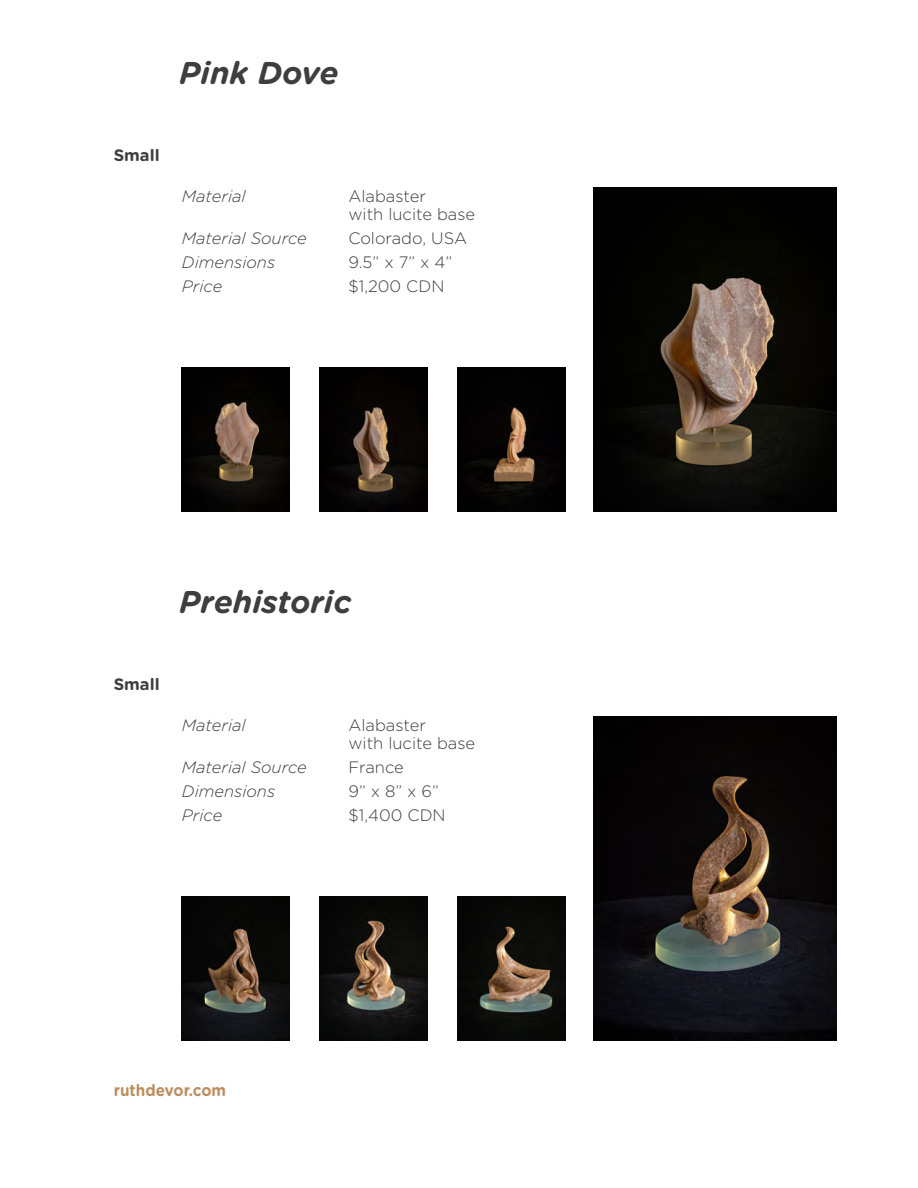
<style>
.page{position:relative;width:918px;height:1188px;background:#fff}
.page>*{position:absolute;margin:0;border:0;box-sizing:border-box;transform-origin:0 0}
.t1{font:italic 700 31.5px "Gotham Rounded";color:#3e3e3f}
.t2{font:300 16.5px/18px "Gotham Rounded";color:#3e3e3f}
.t3{font:italic 300 16.5px "Gotham Rounded";color:#3e3e3f}
.t4{font:700 16.5px "Gotham Rounded";color:#bc8e5f;scale:.93 1}
.t5{font:700 16.5px "Gotham Rounded";color:#3e3e3f}
</style>
<div class="page">
<img style="left:593px;top:188px;width:243px;height:324px">
<img style="left:182px;top:368px;width:108px;height:144px">
<img style="left:320px;top:368px;width:108px;height:144px">
<img style="left:457px;top:368px;width:108px;height:144px">
<img style="left:593px;top:717px;width:243px;height:324px">
<img style="left:182px;top:897px;width:108px;height:144px">
<img style="left:320px;top:897px;width:108px;height:144px">
<img style="left:457px;top:897px;width:108px;height:144px">
<h1 class="t1" style="left:179px;top:50px;width:161px">Pink Dove</h1>
<p class="t5" style="left:114px;top:143px;width:47px">Small</p>
<p class="t3" style="left:182px;top:185px;width:65px">Material</p>
<p class="t2" style="left:348px;top:186px;width:128px">Alabaster<br>with lucite base</p>
<p class="t3" style="left:182px;top:227px;width:126px">Material Source</p>
<p class="t2" style="left:348px;top:228px;width:120px">Colorado, USA</p>
<p class="t3" style="left:182px;top:251px;width:95px">Dimensions</p>
<p class="t2" style="left:348px;top:252px;width:105px">9.5” x 7” x 4”</p>
<p class="t3" style="left:182px;top:275px;width:42px">Price</p>
<p class="t2" style="left:348px;top:276px;width:97px">$1,200 CDN</p>
<h1 class="t1" style="left:179px;top:579px;width:173px">Prehistoric</h1>
<p class="t5" style="left:114px;top:673px;width:47px">Small</p>
<p class="t3" style="left:182px;top:714px;width:65px">Material</p>
<p class="t2" style="left:348px;top:715px;width:128px">Alabaster<br>with lucite base</p>
<p class="t3" style="left:182px;top:756px;width:126px">Material Source</p>
<p class="t2" style="left:348px;top:757px;width:57px">France</p>
<p class="t3" style="left:182px;top:780px;width:95px">Dimensions</p>
<p class="t2" style="left:348px;top:781px;width:92px">9” x 8” x 6”</p>
<p class="t3" style="left:182px;top:804px;width:42px">Price</p>
<p class="t2" style="left:348px;top:805px;width:99px">$1,400 CDN</p>
<p class="t4" style="left:114px;top:1078px;width:122px">ruthdevor.com</p>
</div>
